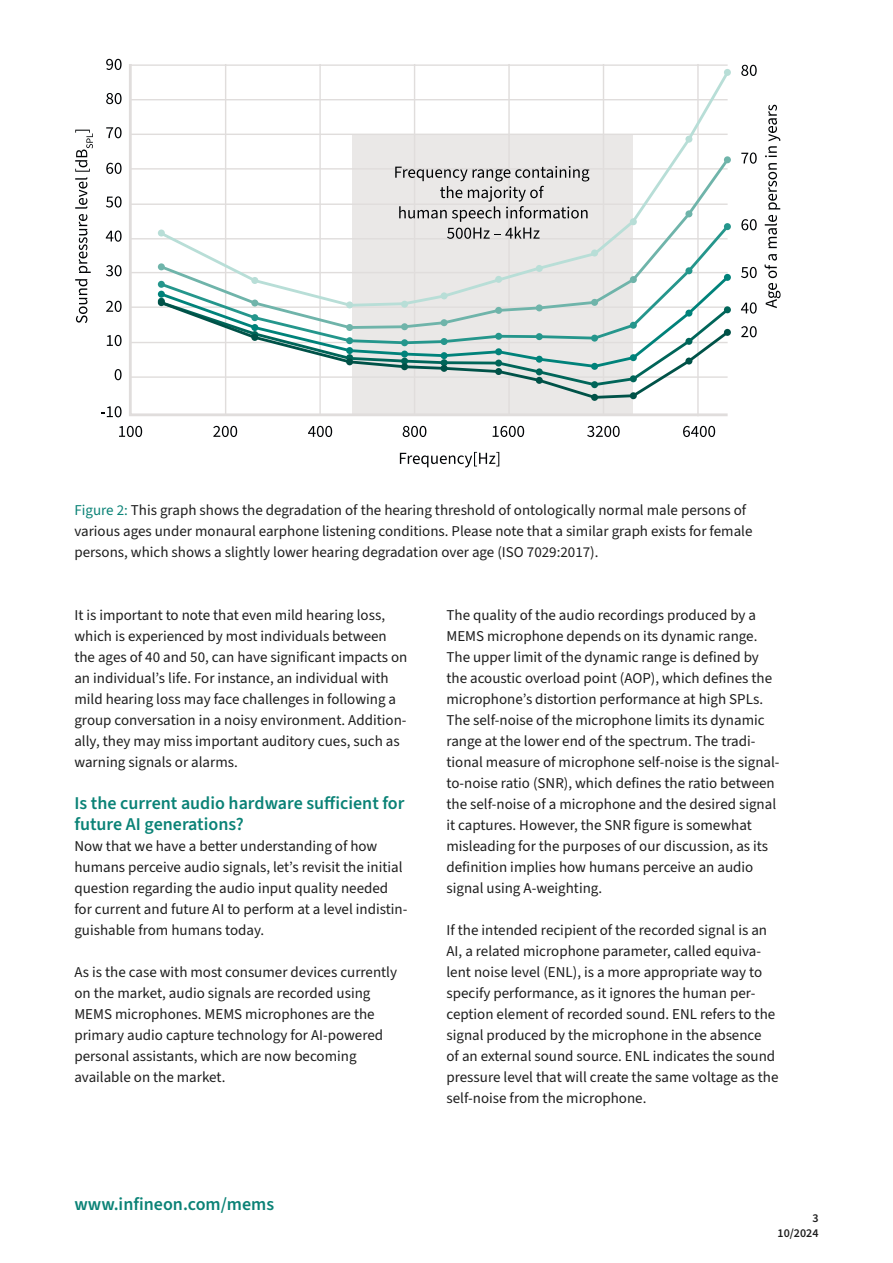
<style>
.page{position:relative;width:893px;height:1263px;background:#fff}
.page>*{position:absolute;margin:0;border:0;box-sizing:border-box;transform-origin:0 0}
.t1{font:600 18px/21px "Source Sans 3";color:#0a8276}
.t2{font:15px/21px "Source Sans 3";color:#1d1d1d}
.t3{font:600 12px/14.4px "Source Sans 3";color:#1d1d1d;text-align:right}
.s1{color:#0a8276}
</style>
<div class="page">
<svg style="left:119px;top:426px;width:23px;height:11px"></svg>
<svg style="left:213px;top:426px;width:24px;height:11px"></svg>
<svg style="left:308px;top:426px;width:24px;height:11px"></svg>
<svg style="left:403px;top:426px;width:23px;height:11px"></svg>
<svg style="left:493px;top:426px;width:31px;height:11px"></svg>
<svg style="left:683px;top:426px;width:32px;height:11px"></svg>
<svg style="left:587px;top:426px;width:33px;height:11px"></svg>
<svg style="left:400px;top:452px;width:99px;height:15px"></svg>
<svg style="left:129px;top:64px;width:599px;height:353px"></svg>
<hr style="left:130px;top:376px;width:598px;height:2px;background:#e0dddc">
<hr style="left:130px;top:342px;width:598px;height:1px;background:#e0dddc">
<hr style="left:130px;top:306px;width:598px;height:2px;background:#e0dddc">
<hr style="left:130px;top:272px;width:598px;height:1px;background:#e0dddc">
<hr style="left:130px;top:238px;width:598px;height:1px;background:#e0dddc">
<hr style="left:130px;top:203px;width:598px;height:2px;background:#e0dddc">
<hr style="left:130px;top:168px;width:598px;height:2px;background:#e0dddc">
<hr style="left:130px;top:134px;width:598px;height:1px;background:#e0dddc">
<hr style="left:130px;top:99px;width:598px;height:1px;background:#e0dddc">
<hr style="left:130px;top:64px;width:598px;height:2px;background:#e0dddc">
<svg style="left:157px;top:67px;width:574px;height:232px"></svg>
<div style="left:724px;top:69px;width:7px;height:7px;background:#b8ded7;border-radius:50%"></div>
<div style="left:685px;top:136px;width:7px;height:7px;background:#b8ded7;border-radius:50%"></div>
<svg style="left:75px;top:279px;width:12px;height:44px"></svg>
<svg style="left:75px;top:130px;width:18px;height:143px"></svg>
<svg style="left:764px;top:254px;width:17px;height:54px"></svg>
<svg style="left:765px;top:215px;width:12px;height:33px"></svg>
<svg style="left:768px;top:163px;width:12px;height:46px"></svg>
<svg style="left:765px;top:105px;width:15px;height:52px"></svg>
<svg style="left:106px;top:59px;width:16px;height:11px"></svg>
<svg style="left:106px;top:93px;width:16px;height:11px"></svg>
<svg style="left:106px;top:127px;width:16px;height:11px"></svg>
<svg style="left:106px;top:163px;width:16px;height:11px"></svg>
<svg style="left:106px;top:196px;width:16px;height:12px"></svg>
<svg style="left:106px;top:230px;width:16px;height:12px"></svg>
<svg style="left:106px;top:265px;width:16px;height:11px"></svg>
<svg style="left:106px;top:301px;width:16px;height:11px"></svg>
<svg style="left:741px;top:65px;width:16px;height:11px"></svg>
<svg style="left:741px;top:152px;width:16px;height:12px"></svg>
<svg style="left:741px;top:219px;width:16px;height:11px"></svg>
<svg style="left:741px;top:267px;width:16px;height:11px"></svg>
<svg style="left:741px;top:302px;width:16px;height:12px"></svg>
<svg style="left:741px;top:326px;width:16px;height:11px"></svg>
<svg style="left:107px;top:335px;width:15px;height:11px"></svg>
<svg style="left:115px;top:369px;width:7px;height:11px"></svg>
<svg style="left:101px;top:406px;width:21px;height:11px"></svg>
<svg style="left:158px;top:156px;width:573px;height:67px"></svg>
<svg style="left:158px;top:223px;width:573px;height:50px"></svg>
<svg style="left:158px;top:273px;width:573px;height:26px"></svg>
<svg style="left:157px;top:299px;width:574px;height:101px"></svg>
<div style="left:158px;top:299px;width:7px;height:7px;background:#005248;border-radius:50%"></div>
<div style="left:251px;top:334px;width:7px;height:7px;background:#005248;border-radius:50%"></div>
<div style="left:346px;top:358px;width:7px;height:7px;background:#005248;border-radius:50%"></div>
<svg style="left:395px;top:166px;width:194px;height:73px;background:#cccac9"></svg>
<p class="t2" style="left:74px;top:500px;width:680px"><span class="s1">Figure 2:</span> This graph shows the degradation of the hearing threshold of ontologically normal male persons of various ages under monaural earphone listening conditions. Please note that a similar graph exists for female persons, which shows a slightly lower hearing degradation over age (ISO 7029:2017).</p>
<p class="t2" style="left:74px;top:605px;width:335px">It is important to note that even mild hearing loss, which is experienced by most individuals between the ages of 40 and 50, can have significant impacts on an individual’s life. For instance, an individual with mild hearing loss may face challenges in following a group conversation in a noisy environment. Addition&shy;ally, they may miss important auditory cues, such as warning signals or alarms.</p>
<p class="t1" style="left:74px;top:793px;width:332px">Is the current audio hardware sufficient for future AI generations?</p>
<p class="t2" style="left:74px;top:836px;width:335px">Now that we have a better understanding of how humans perceive audio signals, let’s revisit the initial question regarding the audio input quality needed for current and future AI to perform at a level indistin&shy;guishable from humans today.</p>
<p class="t2" style="left:74px;top:962px;width:324px">As is the case with most consumer devices currently on the market, audio signals are recorded using MEMS microphones. MEMS microphones are the primary audio capture technology for AI-powered personal assistants, which are now becoming available on the market.</p>
<p class="t1" style="left:74px;top:1194px;width:201px">www.infineon.com/mems</p>
<p class="t2" style="left:446px;top:605px;width:335px">The quality of the audio recordings produced by a MEMS microphone depends on its dynamic range.<br>The upper limit of the dynamic range is defined by the acoustic overload point (AOP), which defines the microphone’s distortion performance at high SPLs.<br>The self-noise of the microphone limits its dynamic range at the lower end of the spectrum. The tradi&shy;tional measure of microphone self-noise is the signal&shy;to-noise ratio (SNR), which defines the ratio between the self-noise of a microphone and the desired signal it captures. However, the SNR figure is somewhat misleading for the purposes of our discussion, as its definition implies how humans perceive an audio signal using A-weighting.</p>
<p class="t2" style="left:446px;top:920px;width:334px">If the intended recipient of the recorded signal is an AI, a related microphone parameter, called equiva&shy;lent noise level (ENL), is a more appropriate way to specify performance, as it ignores the human per&shy;ception element of recorded sound. ENL refers to the signal produced by the microphone in the absence<br>of an external sound source. ENL indicates the sound pressure level that will create the same voltage as the self-noise from the microphone.</p>
<p class="t3" style="left:777px;top:1211px;width:43px">3<br>10/2024</p>
</div>
